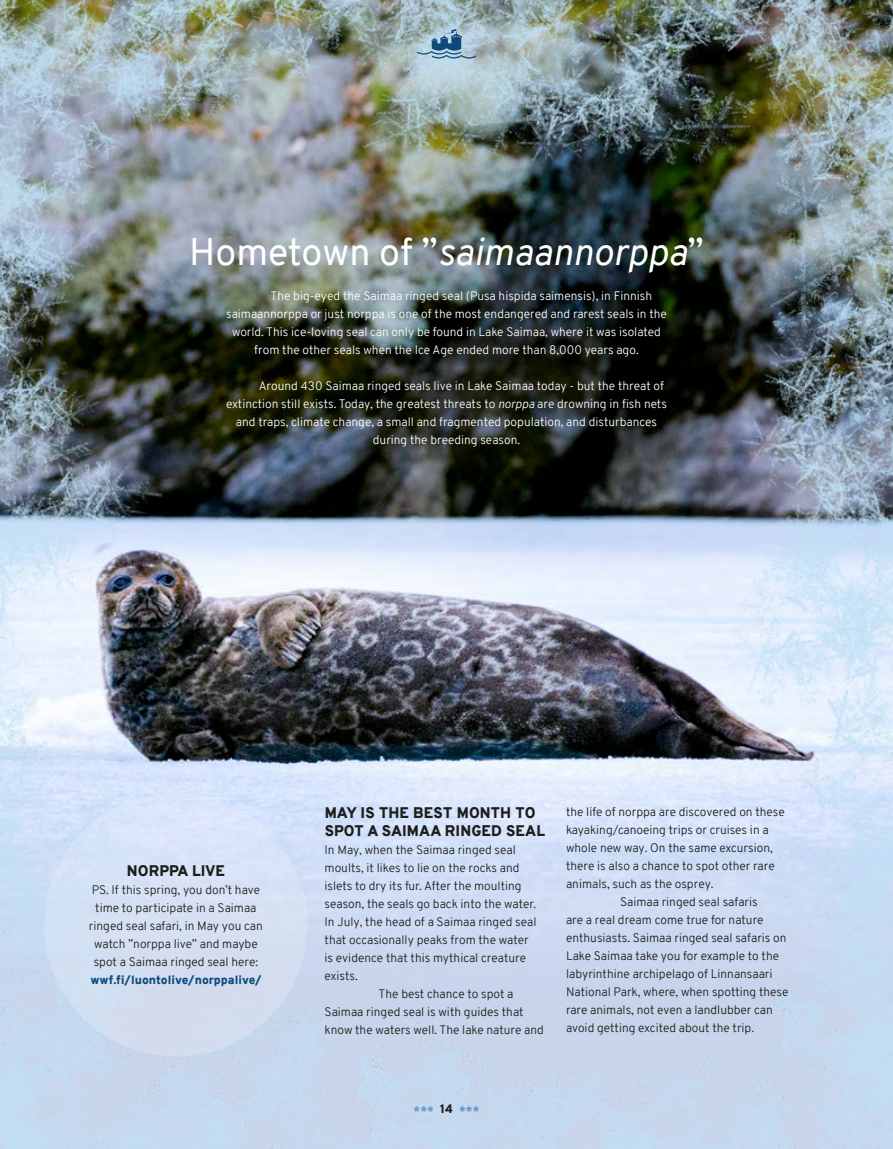
<style>
.page{position:relative;width:893px;height:1149px;background:#fff}
.page>*{position:absolute;margin:0;border:0;box-sizing:border-box;transform-origin:0 0}
.t1{font:italic 37.5px "Overpass";color:#fff}
.t2{font:900 15px/18px "Overpass";letter-spacing:.01em;color:#1d1d1b}
.t3{font:300 12px/18px "Overpass";color:#1d1d1b;text-align:center}
.t4{font:300 12px "Overpass";color:#fff}
.t5{font:900 12px "Overpass";color:#0e497b}
.t6{font:900 12px "Overpass";color:#6a9ac9}
.s1{font-style:normal}
.s2{font-style:italic}
.s3{color:#1d1d1b}
</style>
<div class="page">
<img style="left:0;top:0;width:893px;height:1148px">
<div style="left:44px;top:792px;width:264px;height:264px;background:#d4e0f3;border-radius:50%"></div>
<svg style="left:417px;top:29px;width:59px;height:30px;background:#87a9bf"></svg>
<h1 class="t1" style="left:189px;top:225px;width:516px"><span class="s1">Hometown of ”</span>saimaannorppa<span class="s1">”</span></h1>
<p class="t4" style="left:271px;top:287px;width:383px">The big-eyed the Saimaa ringed seal (Pusa hispida saimensis), in Finnish</p>
<p class="t4" style="left:226px;top:305px;width:442px">saimaannorppa or just norppa is one of the most endangered and rarest seals in the</p>
<p class="t4" style="left:232px;top:323px;width:430px">world. This ice-loving seal can only be found in Lake Saimaa, where it was isolated</p>
<p class="t4" style="left:254px;top:341px;width:386px">from the other seals when the Ice Age ended more than 8,000 years ago.</p>
<p class="t4" style="left:259px;top:377px;width:407px">Around 430 Saimaa ringed seals live in Lake Saimaa today - but the threat of</p>
<p class="t4" style="left:226px;top:395px;width:442px">extinction still exists. Today, the greatest threats to <span class="s2">norppa</span> are drowning in fish nets</p>
<p class="t4" style="left:236px;top:413px;width:423px">and traps, climate change, a small and fragmented population, and disturbances</p>
<p class="t4" style="left:373px;top:431px;width:149px">during the breeding season.</p>
<p class="t2" style="left:127px;top:861px;width:100px">NORPPA LIVE</p>
<p class="t3" style="left:89px;top:880px;width:175px">PS. If this spring, you don’t have time to participate in a Saimaa ringed seal safari, in May you can watch ”norppa live” and maybe spot a Saimaa ringed seal here:</p>
<p class="t5" style="left:90px;top:970px;width:173px">wwf.fi/luontolive/norppalive/</p>
<p class="t2" style="left:325px;top:803px;width:222px">MAY IS THE BEST MONTH TO<br>SPOT A SAIMAA RINGED SEAL</p>
<p class="t3" style="left:325px;top:840px;width:193px">In May, when the Saimaa ringed seal</p>
<p class="t3" style="left:325px;top:858px;width:197px">moults, it likes to lie on the rocks and</p>
<p class="t3" style="left:325px;top:876px;width:199px">islets to dry its fur. After the moulting</p>
<p class="t3" style="left:325px;top:894px;width:213px">season, the seals go back into the water.</p>
<p class="t3" style="left:325px;top:912px;width:213px">In July, the head of a Saimaa ringed seal</p>
<p class="t3" style="left:325px;top:930px;width:205px">that occasionally peaks from the water</p>
<p class="t3" style="left:325px;top:948px;width:203px">is evidence that this mythical creature</p>
<p class="t3" style="left:325px;top:966px;width:35px">exists.</p>
<p class="t3" style="left:379px;top:984px;width:136px">The best chance to spot a</p>
<p class="t3" style="left:325px;top:1002px;width:201px">Saimaa ringed seal is with guides that</p>
<p class="t3" style="left:325px;top:1020px;width:221px">know the waters well. The lake nature and</p>
<p class="t3" style="left:566px;top:802px;width:220px">the life of norppa are discovered on these</p>
<p class="t3" style="left:566px;top:820px;width:204px">kayaking/canoeing trips or cruises in a</p>
<p class="t3" style="left:566px;top:838px;width:208px">whole new way. On the same excursion,</p>
<p class="t3" style="left:566px;top:856px;width:210px">there is also a chance to spot other rare</p>
<p class="t3" style="left:566px;top:874px;width:149px">animals, such as the osprey.</p>
<p class="t3" style="left:620px;top:892px;width:139px">Saimaa ringed seal safaris</p>
<p class="t3" style="left:566px;top:910px;width:199px">are a real dream come true for nature</p>
<p class="t3" style="left:566px;top:928px;width:222px">enthusiasts. Saimaa ringed seal safaris on</p>
<p class="t3" style="left:566px;top:946px;width:215px">Lake Saimaa take you for example to the</p>
<p class="t3" style="left:566px;top:964px;width:208px">labyrinthine archipelago of Linnansaari</p>
<p class="t3" style="left:566px;top:982px;width:224px">National Park, where, when spotting these</p>
<p class="t3" style="left:566px;top:1000px;width:208px">rare animals, not even a landlubber can</p>
<p class="t3" style="left:566px;top:1018px;width:190px">avoid getting excited about the trip.</p>
<p class="t6" style="left:414px;top:1101px;width:67px">*** <span class="s3">14</span> ***</p>
</div>
